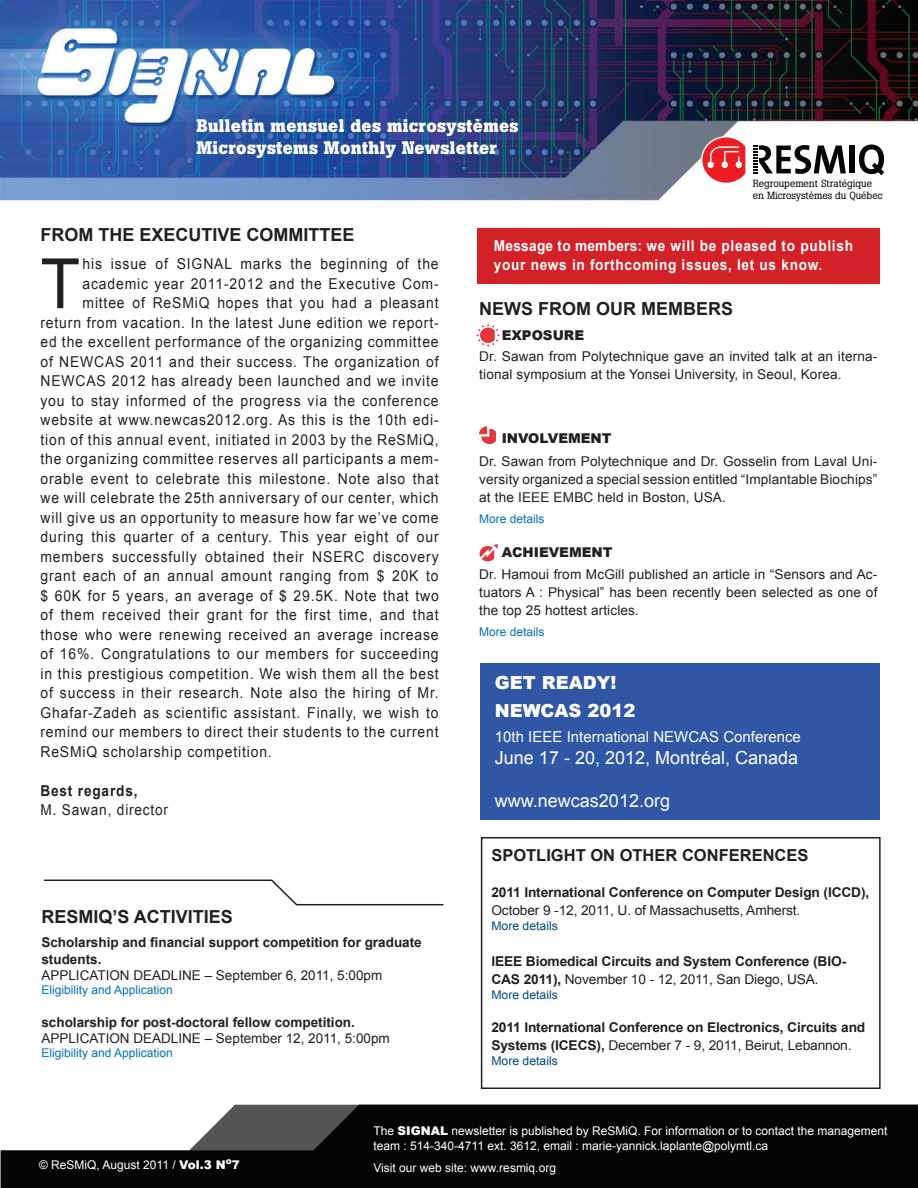
<style>
.page{position:relative;width:918px;height:1188px;background:#fff}
.page>*{position:absolute;margin:0;border:0;box-sizing:border-box;transform-origin:0 0}
.t1{font:69.45px "Arial";color:#231f20;scale:.93 1}
.t2{font:700 18px "Arial";color:#231f20}
.t3{font:700 18px/21.6px "Boton";letter-spacing:.02em;color:#fff}
.t4{font:18px "Arial";color:#fff}
.t5{font:900 18px/28.2px "Arial";color:#fff}
.t6{font:700 16.5px "Arial";color:#231f20}
.t7{font:15px "Arial";letter-spacing:.06em;color:#231f20;scale:.93 1}
.t8{font:700 15px/19.5px "Arial";letter-spacing:.05em;color:#fff;scale:.91 1}
.t9{font:15px "Arial";color:#fff}
.t10{font:15px "Arial";letter-spacing:.06em;color:#231f20;scale:.91 1}
.t11{font:700 15px "Arial";letter-spacing:.06em;color:#231f20;scale:.91 1}
.t12{font:13.5px/18px "Arial";letter-spacing:.01em;color:#231f20;text-align:justify}
.t13{font:700 13.5px/18px "Arial";letter-spacing:-.01em;color:#231f20}
.t14{font:13.5px "Arial";letter-spacing:-.01em;color:#231f20}
.t15{font:900 13.5px "Arial";color:#231f20}
.t16{font:12px/14.4px "Arial";color:#fff}
.t17{font:12px "Arial";color:#0072bc}
.t18{font:12px "Arial";color:#004a7b}
.t19{font:10.35px/12px "Boton";letter-spacing:-.005em;color:#040503}
.t20{font:900 9px "Arial";color:#fff}
.s1{font-weight:400}
.s2{font-weight:900}
.s3{font-size:12px}
</style>
<div class="page">
<img style="left:0;top:0;width:918px;height:201px">
<div style="left:850px;top:146px;width:5px;height:27px;background:#040503"></div>
<svg style="left:859px;top:145px;width:25px;height:30px"></svg>
<svg style="left:700px;top:135px;width:146px;height:50px"></svg>
<svg style="left:1px;top:1105px;width:917px;height:83px;background:#292a28"></svg>
<svg style="left:479px;top:426px;width:17px;height:18px"></svg>
<svg style="left:476px;top:323px;width:24px;height:24px"></svg>
<svg style="left:480px;top:544px;width:18px;height:17px"></svg>
<div style="left:481px;top:837px;width:400px;height:252px;border:2px solid #231f20"></div>
<div style="left:477px;top:228px;width:402px;height:55px;background:#d32127"></div>
<div style="left:480px;top:663px;width:400px;height:157px;background:#2f57a6"></div>
<hr style="left:44px;top:880px;width:228px;height:1px;background:#231f20">
<svg style="left:270px;top:879px;width:29px;height:27px"></svg>
<hr style="left:296px;top:904px;width:147px;height:1px;background:#231f20">
<p class="t3" style="left:196px;top:115px;width:324px">Bulletin mensuel des microsystèmes<br>Microsystems Monthly Newsletter</p>
<p class="t19" style="left:753px;top:177px;width:131px">Regroupement Stratégique en Microsystèmes du Québec</p>
<p class="t2" style="left:40px;top:222px;width:316px">FROM THE EXECUTIVE COMMITTEE</p>
<h1 class="t1" style="left:40px;top:238px;width:44px">T</h1>
<p class="t7" style="left:83px;top:254px;width:384px">his issue of SIGNAL marks the beginning of the</p>
<p class="t7" style="left:83px;top:274px;width:384px">academic year 2011-2012 and the Executive Com-</p>
<p class="t7" style="left:83px;top:293px;width:384px">mittee of ReSMiQ hopes that you had a pleasant</p>
<p class="t7" style="left:40px;top:313px;width:430px">return from vacation. In the latest June edition we report-</p>
<p class="t7" style="left:40px;top:332px;width:430px">ed the excellent performance of the organizing committee</p>
<p class="t7" style="left:40px;top:352px;width:430px">of NEWCAS 2011 and their success. The organization of</p>
<p class="t7" style="left:40px;top:371px;width:430px">NEWCAS 2012 has already been launched and we invite</p>
<p class="t7" style="left:40px;top:391px;width:430px">you to stay informed of the progress via the conference</p>
<p class="t7" style="left:40px;top:410px;width:430px">website at www.newcas2012.org. As this is the 10th edi-</p>
<p class="t7" style="left:40px;top:430px;width:430px">tion of this annual event, initiated in 2003 by the ReSMiQ,</p>
<p class="t7" style="left:40px;top:449px;width:430px">the organizing committee reserves all participants a mem-</p>
<p class="t7" style="left:40px;top:469px;width:430px">orable event to celebrate this milestone. Note also that</p>
<p class="t7" style="left:40px;top:488px;width:430px">we will celebrate the 25th anniversary of our center, which</p>
<p class="t7" style="left:40px;top:508px;width:430px">will give us an opportunity to measure how far we’ve come</p>
<p class="t7" style="left:40px;top:527px;width:430px">during this quarter of a century. This year eight of our</p>
<p class="t7" style="left:40px;top:547px;width:430px">members successfully obtained their NSERC discovery</p>
<p class="t7" style="left:40px;top:566px;width:430px">grant each of an annual amount ranging from $ 20K to</p>
<p class="t7" style="left:40px;top:586px;width:430px">$ 60K for 5 years, an average of $ 29.5K. Note that two</p>
<p class="t7" style="left:40px;top:605px;width:430px">of them received their grant for the first time, and that</p>
<p class="t7" style="left:40px;top:625px;width:430px">those who were renewing received an average increase</p>
<p class="t7" style="left:40px;top:644px;width:430px">of 16%. Congratulations to our members for succeeding</p>
<p class="t7" style="left:40px;top:664px;width:430px">in this prestigious competition. We wish them all the best</p>
<p class="t7" style="left:40px;top:683px;width:430px">of success in their research. Note also the hiring of Mr.</p>
<p class="t7" style="left:40px;top:703px;width:430px">Ghafar-Zadeh as scientific assistant. Finally, we wish to</p>
<p class="t7" style="left:40px;top:722px;width:430px">remind our members to direct their students to the current</p>
<p class="t7" style="left:40px;top:742px;width:250px">ReSMiQ scholarship competition.</p>
<p class="t11" style="left:40px;top:781px;width:108px">Best regards,</p>
<p class="t10" style="left:40px;top:800px;width:142px">M. Sawan, director</p>
<p class="t2" style="left:41px;top:905px;width:193px">RESMIQ’S ACTIVITIES</p>
<p class="t13" style="left:41px;top:935px;width:382px;line-height:16.2px">Scholarship and financial support competition for graduate students.</p>
<p class="t12" style="left:41px;top:966px;width:342px">APPLICATION DEADLINE – September 6, 2011, 5:00pm</p>
<p class="t17" style="left:41px;top:982px;width:133px">Eligibility and Application</p>
<p class="t13" style="left:41px;top:1013px;width:315px">scholarship for post-doctoral fellow competition.</p>
<p class="t12" style="left:41px;top:1029px;width:350px">APPLICATION DEADLINE – September 12, 2011, 5:00pm</p>
<p class="t17" style="left:41px;top:1045px;width:133px">Eligibility and Application</p>
<p class="t8" style="left:494px;top:236px;width:396px">Message to members: we will be pleased to publish your news in forthcoming issues, let us know.</p>
<p class="t2" style="left:479px;top:297px;width:255px">NEWS FROM OUR MEMBERS</p>
<p class="t15" style="left:502px;top:326px;width:84px">EXPOSURE</p>
<p class="t12" style="left:479px;top:348px;width:400px">Dr. Sawan from Polytechnique gave an invited talk at an iterna&shy;tional symposium at the Yonsei University, in Seoul, Korea.</p>
<p class="t15" style="left:502px;top:429px;width:111px">INVOLVEMENT</p>
<p class="t12" style="left:479px;top:452px;width:400px">Dr. Sawan from Polytechnique and Dr. Gosselin from Laval Uni&shy;versity organized a special session entitled “Implantable Biochips” at the IEEE EMBC held in Boston, USA.</p>
<p class="t17" style="left:479px;top:511px;width:67px">More details</p>
<p class="t15" style="left:502px;top:542px;width:112px">ACHIEVEMENT</p>
<p class="t12" style="left:479px;top:565px;width:400px">Dr. Hamoui from McGill published an article in “Sensors and Ac&shy;tuators A : Physical” has been recently been selected as one of the top 25 hottest articles.</p>
<p class="t17" style="left:479px;top:624px;width:67px">More details</p>
<p class="t5" style="left:495px;top:668px;width:142px">GET READY!<br>NEWCAS 2012</p>
<p class="t9" style="left:495px;top:727px;width:307px">10th IEEE International NEWCAS Conference</p>
<p class="t4" style="left:495px;top:746px;width:305px">June 17 - 20, 2012, Montréal, Canada</p>
<p class="t4" style="left:495px;top:789px;width:177px">www.newcas2012.org</p>
<p class="t6" style="left:491px;top:844px;width:319px">SPOTLIGHT ON OTHER CONFERENCES</p>
<p class="t13" style="left:491px;top:883px;width:380px">2011 International Conference on Computer Design (ICCD),</p>
<p class="t14" style="left:491px;top:901px;width:311px">October 9 -12, 2011, U. of Massachusetts, Amherst.</p>
<p class="t18" style="left:491px;top:918px;width:68px">More details</p>
<p class="t13" style="left:491px;top:952px;width:356px">IEEE Biomedical Circuits and System Conference (BIO-<br>CAS 2011), <span class="s1">November 10 - 12, 2011, San Diego, USA.</span></p>
<p class="t18" style="left:491px;top:987px;width:68px">More details</p>
<p class="t13" style="left:491px;top:1018px;width:376px">2011 International Conference on Electronics, Circuits and<br>Systems (ICECS), <span class="s1">December 7 - 9, 2011, Beirut, Lebannon.</span></p>
<p class="t18" style="left:491px;top:1053px;width:68px">More details</p>
<p class="t16" style="left:374px;top:1124px;width:516px">The <span class="s2">SIGNAL</span> newsletter is published by ReSMiQ. For information or to contact the management team : 514-340-4711 ext. 3612, email : marie-yannick.laplante@polymtl.ca</p>
<p class="t20" style="left:226px;top:1155px;width:16px">o<span class="s3">7</span></p>
<p class="t16" style="left:39px;top:1158px;width:188px">© ReSMiQ, August 2011 / <span class="s2">Vol.3 N</span></p>
<p class="t16" style="left:374px;top:1161px;width:184px">Visit our web site: www.resmiq.org</p>
</div>
